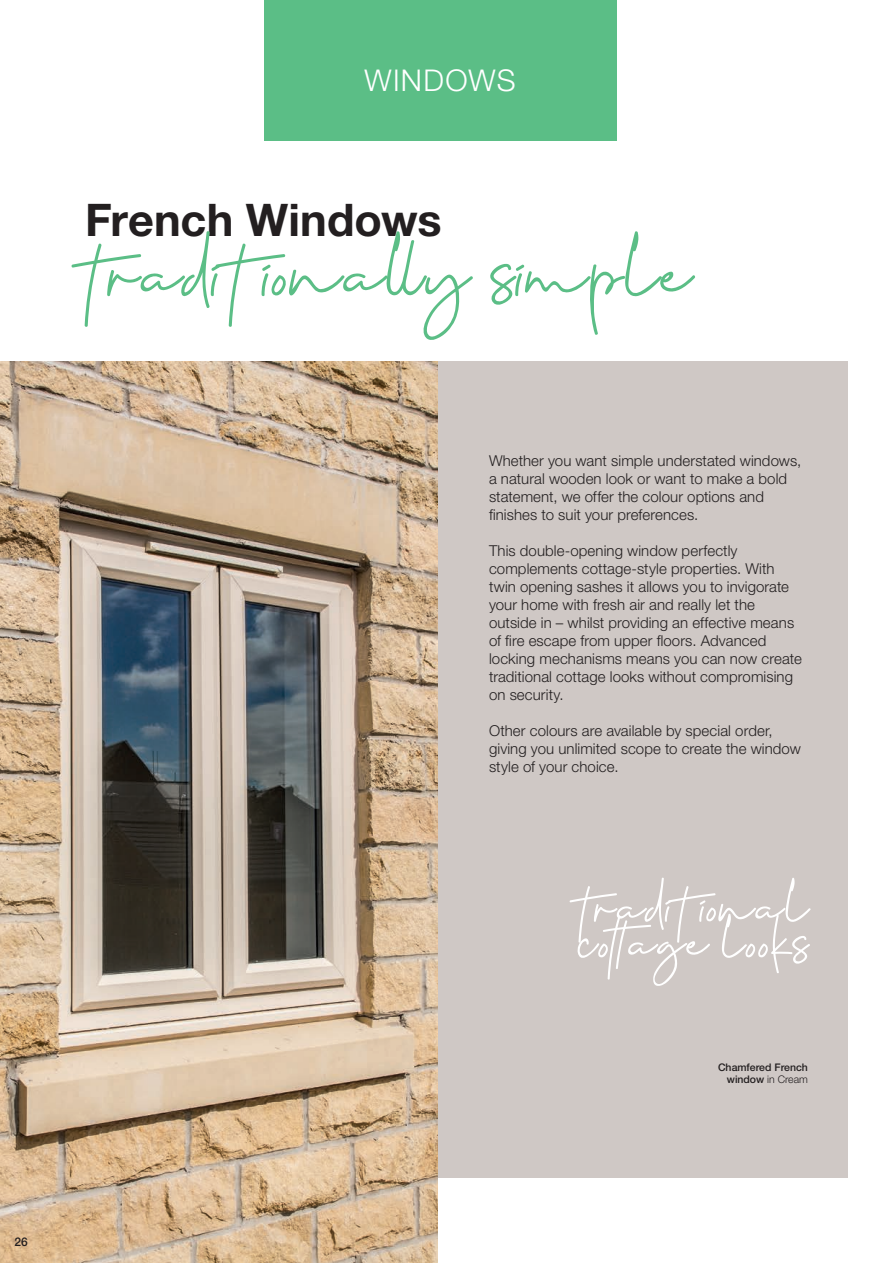
<style>
.page{position:relative;width:893px;height:1263px;background:#fff}
.page>*{position:absolute;margin:0;border:0;box-sizing:border-box;transform-origin:0 0}
.t1{font:75px "Cervanttis";letter-spacing:.035em;color:#5bbe86}
.t2{font:51px/36px "Cervanttis";letter-spacing:.02em;color:#fff}
.t3{font:700 45px "Helvetica Neue LT Std";color:#231f20}
.t4{font:300 30px "Helvetica Neue LT Std";letter-spacing:.04em;color:#fff}
.t5{font:300 15px/18px "Helvetica Neue LT Std";letter-spacing:.005em;color:#231f20}
.t6{font:500 12px "Helvetica Neue LT Std";color:#231f20}
.t7{font:500 10.5px/12.6px "Helvetica Neue LT Std";color:#231f20;text-align:right}
.s1{font-weight:300}
</style>
<div class="page">
<div style="left:0;top:361px;width:848px;height:817px;background:#cfc8c5"></div>
<img style="left:0;top:361px;width:437px;height:902px">
<div style="left:264px;top:0;width:353px;height:140px;background:#5bbe86"></div>
<h3 class="t4" style="left:365px;top:62px;width:153px">WINDOWS</h3>
<h3 class="t3" style="left:85px;top:192px;width:358px">French Windows</h3>
<h1 class="t1" style="left:85px;top:226px;width:609px">traditionally simple</h1>
<p class="t5" style="left:489px;top:451px;width:314px">Whether you want simple understated windows, a natural wooden look or want to make a bold statement, we offer the colour options and finishes to suit your preferences.</p>
<p class="t5" style="left:489px;top:541px;width:314px">This double-opening window perfectly complements cottage-style properties. With twin opening sashes it allows you to invigorate your home with fresh air and really let the outside in – whilst providing an effective means of fire escape from upper floors. Advanced locking mechanisms means you can now create traditional cottage looks without compromising on security.</p>
<p class="t5" style="left:489px;top:721px;width:313px">Other colours are available by special order, giving you unlimited scope to create the window style of your choice.</p>
<h2 class="t2" style="left:579px;top:886px;width:231px">traditional cottage looks</h2>
<p class="t7" style="left:718px;top:1060px;width:91px">Chamfered French window <span class="s1">in Cream</span></p>
<p class="t6" style="left:15px;top:1234px;width:15px">26</p>
</div>
